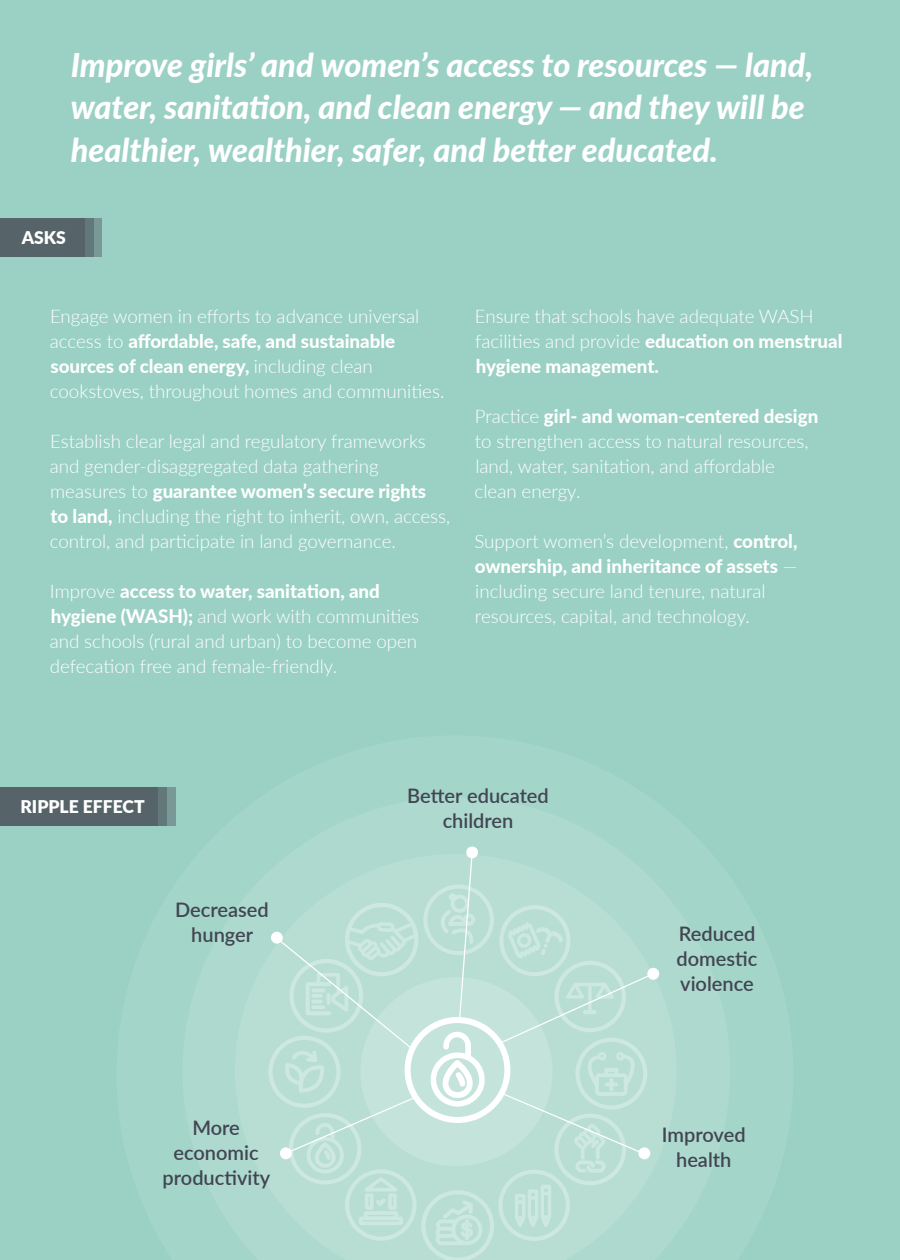
<style>
.page{position:relative;width:900px;height:1260px;background:#9bd1c4}
.page>*{position:absolute;margin:0;border:0;box-sizing:border-box;transform-origin:0 0}
.t1{font:italic 800 32.5px "Lato";color:#fff}
.t2{font:600 20px "Lato";color:#424552}
.t3{font:600 20px/25px "Lato";color:#424652;text-align:center}
.t4{font:300 18.75px/25px "Lato";color:#fff}
.t5{font:800 18.75px "Lato";color:#fff}
.t6{font:900 17.5px "Lato";color:#fff}
.s1{font-weight:800}
.s2{font-weight:300}
</style>
<div class="page">
<svg style="left:183px;top:797px;width:547px;height:436px;fill:#a5d5c9"></svg>
<svg style="left:235px;top:854px;width:442px;height:406px;background:#afdacf"></svg>
<div style="left:647px;top:968px;width:12px;height:12px;background:#fff;border-radius:50%"></div>
<div style="left:0;top:787px;width:176px;height:39px;background:#789996"></div>
<div style="left:0;top:787px;width:167px;height:39px;background:#63787a"></div>
<div style="left:0;top:787px;width:158px;height:39px;background:#566469"></div>
<div style="left:0;top:219px;width:102px;height:38px;background:#789996"></div>
<div style="left:0;top:219px;width:94px;height:38px;background:#63787a"></div>
<div style="left:0;top:219px;width:85px;height:38px;background:#566469"></div>
<svg style="left:268px;top:846px;width:387px;height:414px;background:#bce0d7"></svg>
<p class="t1" style="left:71px;top:41px;width:744px">Improve girls’ and women’s access to resources ― land,</p>
<p class="t1" style="left:71px;top:84px;width:735px">water, sanitation, and clean energy ― and they will be</p>
<p class="t1" style="left:71px;top:126px;width:649px">healthier, wealthier, safer, and better educated.</p>
<p class="t6" style="left:22px;top:225px;width:46px">ASKS</p>
<p class="t4" style="left:50px;top:303px;width:396px">Engage women in efforts to advance universal access to <span class="s1">affordable, safe, and sustainable sources of clean energy,</span> including clean cookstoves, throughout homes and communities.</p>
<p class="t4" style="left:50px;top:428px;width:402px">Establish clear legal and regulatory frameworks and gender-disaggregated data gathering measures to <span class="s1">guarantee women’s secure rights<br>to land,</span> including the right to inherit, own, access, control, and participate in land governance.</p>
<p class="t5" style="left:50px;top:578px;width:332px"><span class="s2">Improve</span> access to water, sanitation, and</p>
<p class="t4" style="left:51px;top:603px;width:370px"><span class="s1">hygiene (WASH);</span> and work with communities</p>
<p class="t4" style="left:50px;top:628px;width:369px">and schools (rural and urban) to become open</p>
<p class="t4" style="left:50px;top:653px;width:289px">defecation free and female-friendly.</p>
<p class="t4" style="left:475px;top:303px;width:340px">Ensure that schools have adequate WASH</p>
<p class="t4" style="left:475px;top:328px;width:369px">facilities and provide <span class="s1">education on menstrual</span></p>
<p class="t5" style="left:476px;top:353px;width:185px">hygiene management.</p>
<p class="t5" style="left:475px;top:403px;width:345px"><span class="s2">Practice</span> girl- and woman-centered design</p>
<p class="t4" style="left:475px;top:428px;width:335px">to strengthen access to natural resources,</p>
<p class="t4" style="left:475px;top:453px;width:301px">land, water, sanitation, and affordable</p>
<p class="t4" style="left:475px;top:478px;width:107px">clean energy.</p>
<p class="t4" style="left:475px;top:528px;width:324px">Support women’s development, <span class="s1">control,</span></p>
<p class="t5" style="left:475px;top:553px;width:324px">ownership, and inheritance of assets <span class="s2">—</span></p>
<p class="t4" style="left:475px;top:578px;width:292px">including secure land tenure, natural</p>
<p class="t4" style="left:475px;top:603px;width:276px">resources, capital, and technology.</p>
<p class="t6" style="left:20px;top:793px;width:126px">RIPPLE EFFECT</p>
<p class="t3" style="left:175px;top:896px;width:95px">Decreased</p>
<p class="t3" style="left:191px;top:921px;width:63px">hunger</p>
<p class="t2" style="left:192px;top:1114px;width:49px">More</p>
<p class="t2" style="left:174px;top:1139px;width:87px">economic</p>
<p class="t2" style="left:163px;top:1164px;width:109px">productivity</p>
<p class="t3" style="left:407px;top:782px;width:143px">Better educated children</p>
<p class="t2" style="left:679px;top:920px;width:78px">Reduced</p>
<p class="t2" style="left:677px;top:945px;width:82px">domestic</p>
<p class="t2" style="left:680px;top:970px;width:75px">violence</p>
<p class="t2" style="left:662px;top:1120px;width:85px">Improved</p>
<p class="t2" style="left:676px;top:1145px;width:57px">health</p>
</div>
